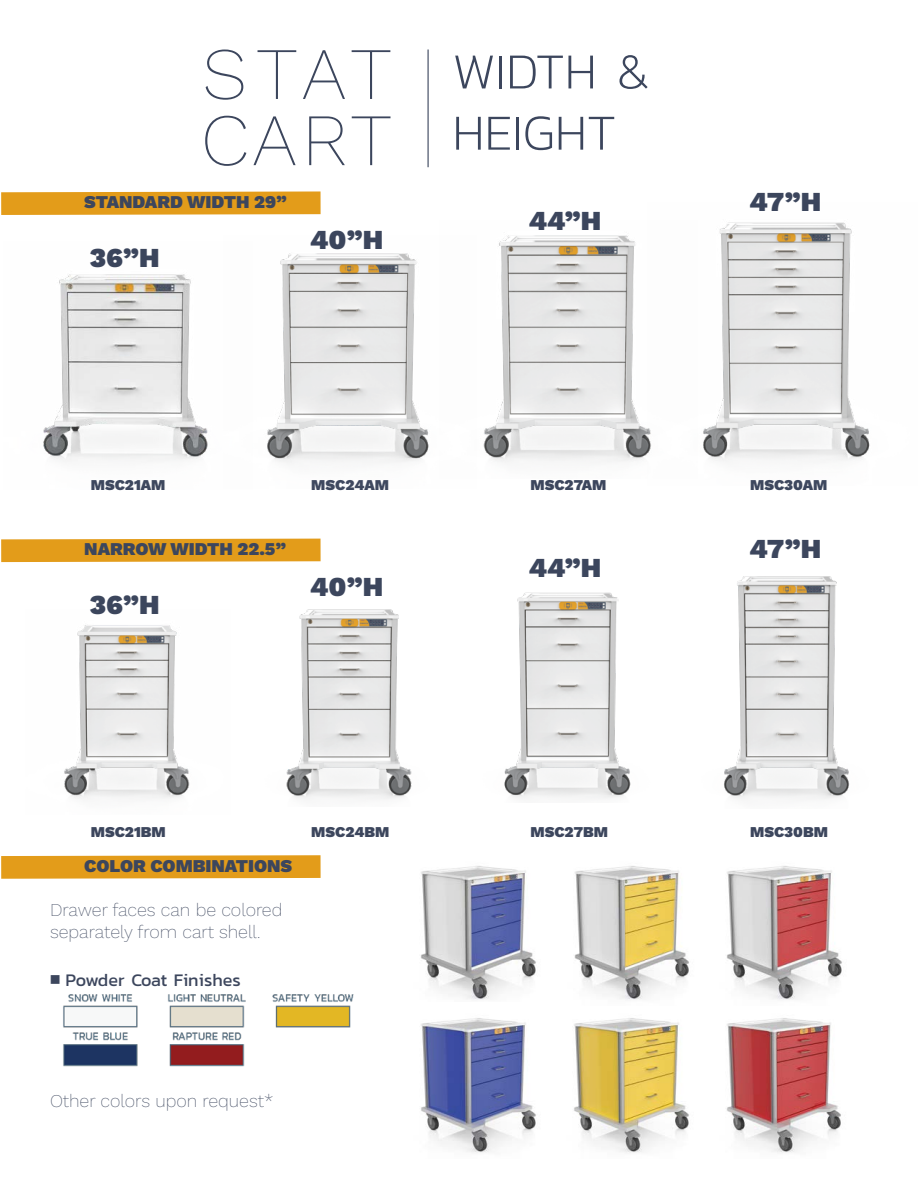
<style>
.page{position:relative;width:918px;height:1188px;background:#fff}
.page>*{position:absolute;margin:0;border:0;box-sizing:border-box;transform-origin:0 0}
.t1{font:200 51px/61.2px "Kanit";color:#3c465d}
.t2{font:900 27.45px "Work Sans";color:#3c465d}
.t3{font:200 18px/21.6px "Work Sans";color:#3c465d}
.t4{font:900 18px "Work Sans";color:#3c465d}
.t5{font:18px "Kanit";color:#3c465d}
.t6{font:900 15px "Work Sans";color:#3c465d}
</style>
<div class="page">
<svg style="left:1px;top:191px;width:320px;height:24px;background:#e4a126"></svg>
<img style="left:703px;top:222px;width:167px;height:240px">
<img style="left:483px;top:235px;width:168px;height:228px">
<img style="left:267px;top:253px;width:162px;height:210px">
<img style="left:43px;top:274px;width:165px;height:187px">
<div style="left:1px;top:539px;width:320px;height:23px;background:#e39c1a"></div>
<svg style="left:1px;top:855px;width:320px;height:24px;background:#e4a126"></svg>
<img style="left:421px;top:866px;width:115px;height:134px">
<img style="left:574px;top:1018px;width:115px;height:135px">
<img style="left:726px;top:1018px;width:115px;height:135px">
<img style="left:574px;top:866px;width:115px;height:134px">
<img style="left:727px;top:866px;width:115px;height:134px">
<img style="left:421px;top:1018px;width:115px;height:135px">
<svg style="left:205px;top:116px;width:41px;height:50px"></svg>
<svg style="left:254px;top:116px;width:42px;height:49px"></svg>
<svg style="left:309px;top:116px;width:36px;height:49px"></svg>
<svg style="left:352px;top:116px;width:38px;height:49px"></svg>
<svg style="left:206px;top:50px;width:37px;height:50px"></svg>
<svg style="left:258px;top:50px;width:38px;height:49px"></svg>
<svg style="left:303px;top:50px;width:42px;height:49px"></svg>
<svg style="left:352px;top:50px;width:38px;height:49px"></svg>
<hr style="left:428px;top:50px;width:1px;height:117px;background:#3c465d">
<img style="left:286px;top:609px;width:126px;height:190px">
<img style="left:504px;top:592px;width:127px;height:207px">
<img style="left:724px;top:576px;width:126px;height:223px">
<img style="left:64px;top:625px;width:126px;height:174px">
<img style="left:63px;top:994px;width:291px;height:73px">
<p class="t4" style="left:84px;top:192px;width:204px">STANDARD WIDTH 29”</p>
<h2 class="t2" style="left:90px;top:242px;width:72px">36”H</h2>
<h2 class="t2" style="left:310px;top:224px;width:75px">40”H</h2>
<h1 class="t1" style="left:452px;top:41px;width:199px">WIDTH &amp;<br>HEIGHT</h1>
<h2 class="t2" style="left:529px;top:205px;width:74px">44”H</h2>
<h2 class="t2" style="left:750px;top:186px;width:73px">47”H</h2>
<p class="t6" style="left:91px;top:476px;width:76px">MSC21AM</p>
<p class="t6" style="left:311px;top:476px;width:79px">MSC24AM</p>
<p class="t6" style="left:530px;top:476px;width:77px">MSC27AM</p>
<p class="t6" style="left:750px;top:476px;width:79px">MSC30AM</p>
<p class="t4" style="left:84px;top:539px;width:203px">NARROW WIDTH 22.5”</p>
<h2 class="t2" style="left:90px;top:589px;width:72px">36”H</h2>
<h2 class="t2" style="left:310px;top:571px;width:75px">40”H</h2>
<h2 class="t2" style="left:529px;top:552px;width:74px">44”H</h2>
<h2 class="t2" style="left:750px;top:533px;width:73px">47”H</h2>
<p class="t6" style="left:91px;top:823px;width:76px">MSC21BM</p>
<p class="t6" style="left:311px;top:823px;width:79px">MSC24BM</p>
<p class="t6" style="left:530px;top:823px;width:79px">MSC27BM</p>
<p class="t6" style="left:750px;top:823px;width:79px">MSC30BM</p>
<p class="t4" style="left:84px;top:855px;width:209px">COLOR COMBINATIONS</p>
<p class="t3" style="left:50px;top:900px;width:234px">Drawer faces can be colored separately from cart shell.</p>
<p class="t5" style="left:50px;top:967px;width:192px">■ Powder Coat Finishes</p>
<p class="t3" style="left:50px;top:1090px;width:225px">Other colors upon request*</p>
</div>
